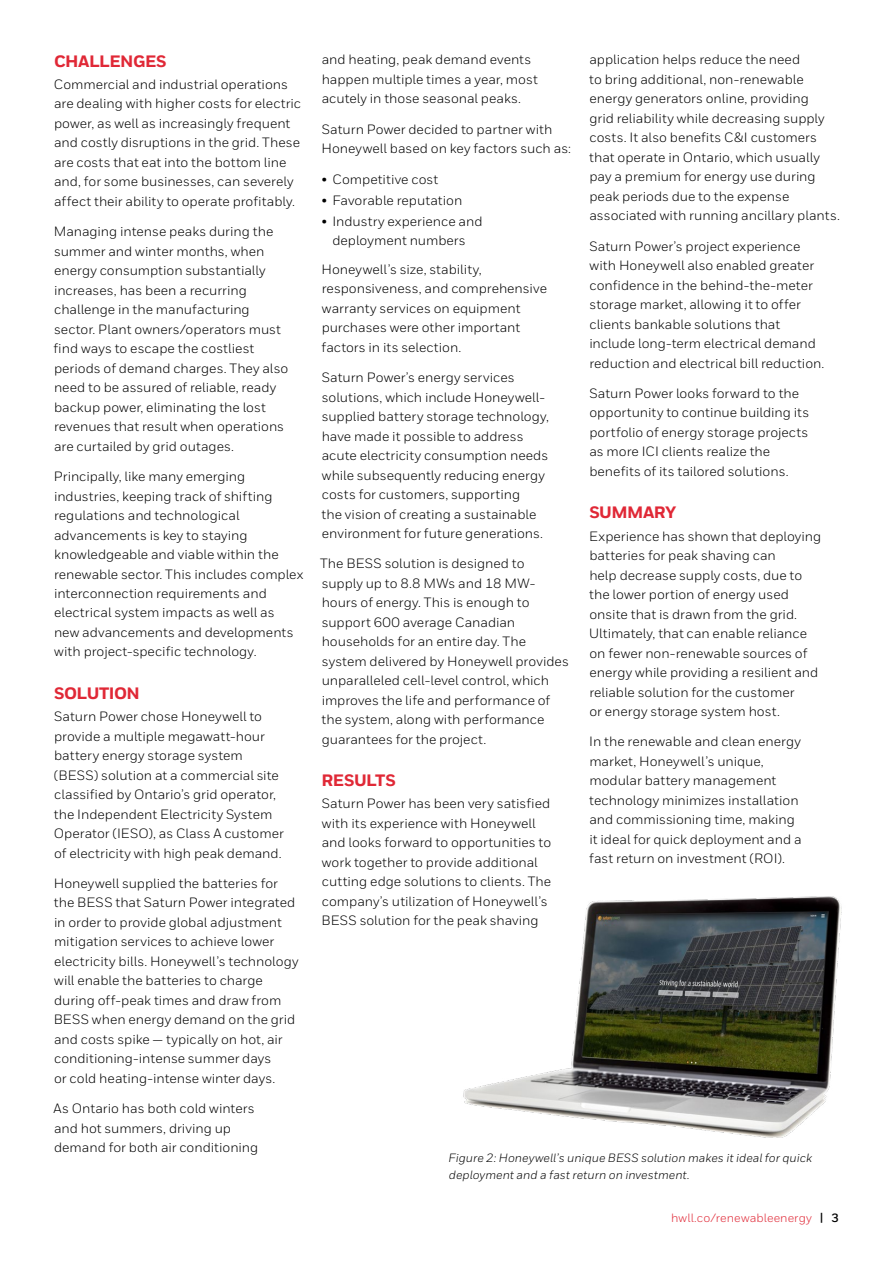
<style>
.page{position:relative;width:893px;height:1263px;background:#fff}
.page>*{position:absolute;margin:0;border:0;box-sizing:border-box;transform-origin:0 0}
.t1{font:800 16.5px "Honeywell Sans";letter-spacing:-.03em;color:#e02836}
.t2{font:13.5px/19.5px "Honeywell Sans";color:#000}
.t3{font:italic 12px/16.5px "Honeywell Sans";color:#000}
.t4{font:12px "Honeywell Sans";letter-spacing:.01em;color:#e02836}
.s1{font-weight:700;color:#000}
</style>
<div class="page">
<img style="left:463px;top:896px;width:379px;height:242px">
<p class="t1" style="left:54px;top:51px;width:114px">CHALLENGES</p>
<p class="t2" style="left:54px;top:75px;width:249px">Commercial and industrial operations are dealing with higher costs for electric power, as well as increasingly frequent and costly disruptions in the grid. These are costs that eat into the bottom line and, for some businesses, can severely affect their ability to operate profitably.</p>
<p class="t2" style="left:54px;top:222px;width:236px">Managing intense peaks during the summer and winter months, when energy consumption substantially increases, has been a recurring challenge in the manufacturing sector. Plant owners/operators must find ways to escape the costliest periods of demand charges. They also need to be assured of reliable, ready backup power, eliminating the lost revenues that result when operations are curtailed by grid outages.</p>
<p class="t2" style="left:54px;top:467px;width:251px">Principally, like many emerging industries, keeping track of shifting regulations and technological advancements is key to staying knowledgeable and viable within the renewable sector. This includes complex interconnection requirements and electrical system impacts as well as<br>new advancements and developments with project-specific technology.</p>
<p class="t1" style="left:54px;top:683px;width:87px">SOLUTION</p>
<p class="t2" style="left:54px;top:707px;width:232px">Saturn Power chose Honeywell to provide a multiple megawatt-hour battery energy storage system (BESS) solution at a commercial site classified by Ontario’s grid operator, the Independent Electricity System Operator (IESO), as Class A customer of electricity with high peak demand.</p>
<p class="t2" style="left:54px;top:873px;width:246px">Honeywell supplied the batteries for the BESS that Saturn Power integrated in order to provide global adjustment mitigation services to achieve lower electricity bills. Honeywell’s technology will enable the batteries to charge during off-peak times and draw from BESS when energy demand on the grid and costs spike — typically on hot, air conditioning-intense summer days<br>or cold heating-intense winter days.</p>
<p class="t2" style="left:54px;top:1099px;width:206px">As Ontario has both cold winters and hot summers, driving up demand for both air conditioning</p>
<p class="t2" style="left:322px;top:50px;width:218px">and heating, peak demand events happen multiple times a year, most acutely in those seasonal peaks.</p>
<p class="t2" style="left:321px;top:119px;width:251px">Saturn Power decided to partner with<br>Honeywell based on key factors such as:</p>
<p class="t2" style="left:322px;top:169px;width:118px">• Competitive cost</p>
<p class="t2" style="left:322px;top:190px;width:142px">• Favorable reputation</p>
<p class="t2" style="left:322px;top:211px;width:162px;text-align:center">• Industry experience and deployment numbers</p>
<p class="t2" style="left:321px;top:259px;width:227px">Honeywell’s size, stability, responsiveness, and comprehensive warranty services on equipment purchases were other important factors in its selection.</p>
<p class="t2" style="left:322px;top:368px;width:229px">Saturn Power’s energy services solutions, which include Honeywell&shy;supplied battery storage technology, have made it possible to address acute electricity consumption needs while subsequently reducing energy costs for customers, supporting<br>the vision of creating a sustainable environment for future generations.</p>
<p class="t2" style="left:320px;top:554px;width:250px">The BESS solution is designed to supply up to 8.8 MWs and 18 MW&shy;hours of energy. This is enough to support 600 average Canadian households for an entire day. The system delivered by Honeywell provides unparalleled cell-level control, which improves the life and performance of the system, along with performance guarantees for the project.</p>
<p class="t1" style="left:322px;top:770px;width:76px">RESULTS</p>
<p class="t2" style="left:321px;top:794px;width:231px">Saturn Power has been very satisfied with its experience with Honeywell and looks forward to opportunities to work together to provide additional cutting edge solutions to clients. The company’s utilization of Honeywell’s BESS solution for the peak shaving</p>
<p class="t2" style="left:589px;top:50px;width:252px">application helps reduce the need<br>to bring additional, non-renewable energy generators online, providing<br>grid reliability while decreasing supply costs. It also benefits C&amp;I customers that operate in Ontario, which usually pay a premium for energy use during peak periods due to the expense associated with running ancillary plants.</p>
<p class="t2" style="left:589px;top:236px;width:237px">Saturn Power’s project experience with Honeywell also enabled greater confidence in the behind-the-meter storage market, allowing it to offer clients bankable solutions that include long-term electrical demand reduction and electrical bill reduction.</p>
<p class="t2" style="left:589px;top:384px;width:221px">Saturn Power looks forward to the opportunity to continue building its portfolio of energy storage projects as more ICI clients realize the benefits of its tailored solutions.</p>
<p class="t1" style="left:589px;top:503px;width:89px">SUMMARY</p>
<p class="t2" style="left:589px;top:526px;width:234px">Experience has shown that deploying batteries for peak shaving can<br>help decrease supply costs, due to the lower portion of energy used onsite that is drawn from the grid.<br>Ultimately, that can enable reliance on fewer non-renewable sources of energy while providing a resilient and reliable solution for the customer<br>or energy storage system host.</p>
<p class="t2" style="left:589px;top:732px;width:214px">In the renewable and clean energy market, Honeywell’s unique, modular battery management technology minimizes installation and commissioning time, making it ideal for quick deployment and a fast return on investment (ROI).</p>
<p class="t3" style="left:448px;top:1150px;width:365px">Figure 2: Honeywell’s unique BESS solution makes it ideal for quick deployment and a fast return on investment.</p>
<p class="t4" style="left:671px;top:1211px;width:169px">hwll.co/renewableenergy <span class="s1">| 3</span></p>
</div>
